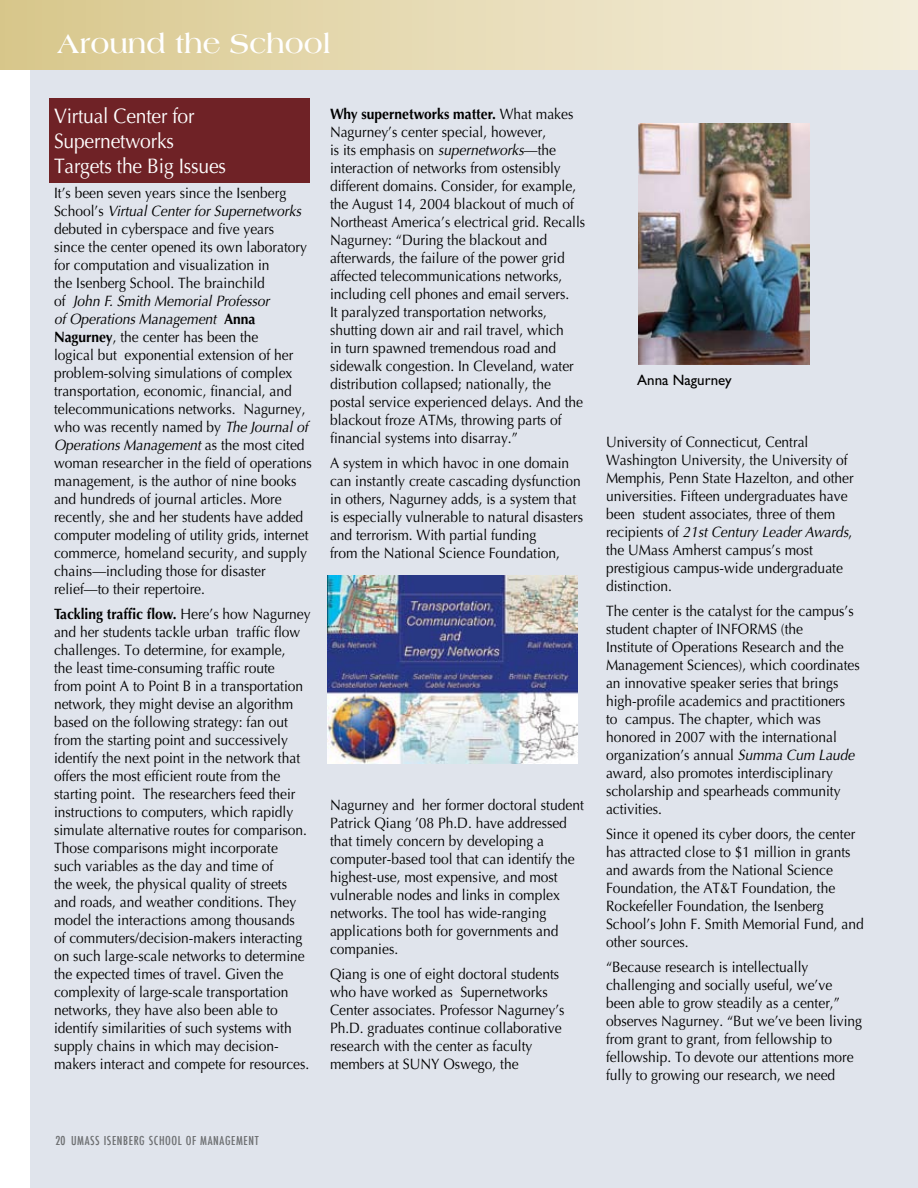
<style>
.page{position:relative;width:918px;height:1188px;background:#fff}
.page>*{position:absolute;margin:0;border:0;box-sizing:border-box;transform-origin:0 0}
.t1{font:700 28.5px "Americana";color:#fff}
.t2{font:21px/25px "Optima";letter-spacing:-.01em;color:#fff;scale:.92 1}
.t3{font:15px/18px "Optima";color:#000;scale:.92 1}
.t4{font:15px "Gill Sans";color:#000}
.t5{font:500 condensed 12px "Futura";letter-spacing:.05em;color:#6d6f71}
.s1{font-style:italic}
.s2{font-weight:700}
</style>
<div class="page">
<div style="left:31px;top:66px;width:887px;height:1122px;background:#e0e4ec"></div>
<div style="left:49px;top:98px;width:260px;height:85px;background:#6f2226"></div>
<img style="left:328px;top:576px;width:250px;height:187px">
<div style="left:0;top:0;width:918px;height:69px;background:linear-gradient(to right,#d9c88e,#f5efde)"></div>
<img style="left:639px;top:123px;width:171px;height:241px">
<h1 class="t1" style="left:57px;top:28px;width:275px">Around the School</h1>
<h2 class="t2" style="left:54px;top:104px;width:188px">Virtual Center for<br>Supernetworks<br>Targets the Big Issues</h2>
<p class="t3" style="left:54px;top:185px;width:282px">It’s been seven years since the Isenberg School’s <span class="s1">Virtual Center for Supernetworks </span>debuted in cyberspace and five years<br>since the center opened its own laboratory for computation and visualization in<br>the Isenberg School. The brainchild<br>of <span class="s1">John F. Smith Memorial Professor<br>of Operations Management</span> <span class="s2">Anna Nagurney</span>, the center has been the<br>logical but exponential extension of her problem-solving simulations of complex transportation, economic, financial, and telecommunications networks. Nagurney, who was recently named by <span class="s1">The Journal of Operations Management</span> as the most cited woman researcher in the field of operations management, is the author of nine books and hundreds of journal articles. More recently, she and her students have added computer modeling of utility grids, internet commerce, homeland security, and supply chains—including those for disaster relief—to their repertoire.</p>
<p class="t3" style="left:54px;top:606px;width:281px"><span class="s2">Tackling traffic flow.</span> Here’s how Nagurney and her students tackle urban traffic flow challenges. To determine, for example,<br>the least time-consuming traffic route<br>from point A to Point B in a transportation network, they might devise an algorithm based on the following strategy: fan out from the starting point and successively identify the next point in the network that offers the most efficient route from the starting point. The researchers feed their instructions to computers, which rapidly simulate alternative routes for comparison.<br>Those comparisons might incorporate<br>such variables as the day and time of<br>the week, the physical quality of streets and roads, and weather conditions. They model the interactions among thousands<br>of commuters/decision-makers interacting on such large-scale networks to determine the expected times of travel. Given the complexity of large-scale transportation networks, they have also been able to identify similarities of such systems with supply chains in which may decision&shy;makers interact and compete for resources.</p>
<p class="t3" style="left:330px;top:105px;width:279px"><span class="s2">Why supernetworks matter.</span> What makes Nagurney’s center special, however,<br>is its emphasis on <span class="s1">supernetworks</span>—the interaction of networks from ostensibly different domains. Consider, for example, the August 14, 2004 blackout of much of Northeast America’s electrical grid. Recalls Nagurney: “During the blackout and afterwards, the failure of the power grid affected telecommunications networks, including cell phones and email servers.<br>It paralyzed transportation networks, shutting down air and rail travel, which<br>in turn spawned tremendous road and sidewalk congestion. In Cleveland, water distribution collapsed; nationally, the postal service experienced delays. And the blackout froze ATMs, throwing parts of financial systems into disarray.”</p>
<p class="t3" style="left:330px;top:454px;width:277px">A system in which havoc in one domain can instantly create cascading dysfunction in others, Nagurney adds, is a system that is especially vulnerable to natural disasters and terrorism. With partial funding<br>from the National Science Foundation,</p>
<p class="t3" style="left:330px;top:796px;width:277px">Nagurney and her former doctoral student Patrick Qiang ’08 Ph.D. have addressed that timely concern by developing a computer-based tool that can identify the highest-use, most expensive, and most vulnerable nodes and links in complex networks. The tool has wide-ranging applications both for governments and companies.</p>
<p class="t3" style="left:330px;top:965px;width:257px">Qiang is one of eight doctoral students who have worked as Supernetworks Center associates. Professor Nagurney’s Ph.D. graduates continue collaborative research with the center as faculty members at SUNY Oswego, the</p>
<p class="t5" style="left:56px;top:1133px;width:205px">20 UMASS ISENBERG SCHOOL OF MANAGEMENT</p>
<p class="t5" style="left:60px;top:1133px;width:203px">2 UMASS ISENBERG SCHOOL OF MANAGEMENT</p>
<p class="t4" style="left:637px;top:371px;width:96px">Anna Nagurney</p>
<p class="t3" style="left:606px;top:433px;width:271px">University of Connecticut, Central Washington University, the University of Memphis, Penn State Hazelton, and other universities. Fifteen undergraduates have been student associates, three of them recipients of <span class="s1">21st Century Leader Awards</span>, the UMass Amherst campus’s most prestigious campus-wide undergraduate distinction.</p>
<p class="t3" style="left:606px;top:602px;width:277px">The center is the catalyst for the campus’s student chapter of INFORMS (the<br>Institute of Operations Research and the Management Sciences), which coordinates an innovative speaker series that brings high-profile academics and practitioners to campus. The chapter, which was honored in 2007 with the international organization’s annual <span class="s1">Summa Cum Laude </span>award, also promotes interdisciplinary scholarship and spearheads community activities.</p>
<p class="t3" style="left:606px;top:825px;width:282px">Since it opened its cyber doors, the center has attracted close to $1 million in grants and awards from the National Science Foundation, the AT&amp;T Foundation, the Rockefeller Foundation, the Isenberg School’s John F. Smith Memorial Fund, and other sources.</p>
<p class="t3" style="left:606px;top:958px;width:280px">“Because research is intellectually challenging and socially useful, we’ve been able to grow steadily as a center,” observes Nagurney. “But we’ve been living from grant to grant, from fellowship to fellowship. To devote our attentions more fully to growing our research, we need</p>
</div>
